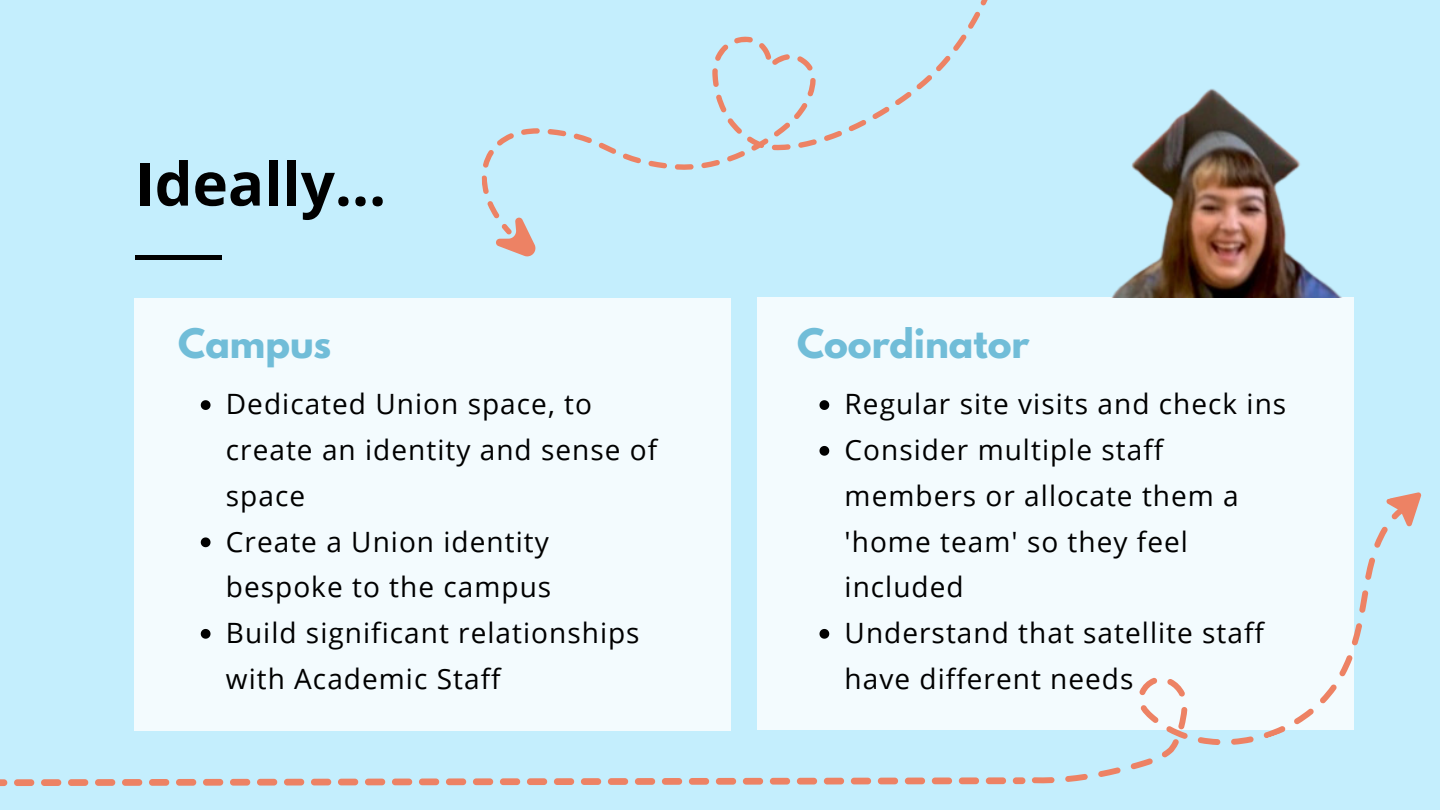
<style>
.page{position:relative;width:1440px;height:810px;background:#c4eefd}
.page>*{position:absolute;margin:0;border:0;box-sizing:border-box;transform-origin:0 0}
.t1{font:700 60px "Open Sans";color:#000}
.t2{font:700 36px "League Spartan";color:#71bdd8}
.t3{font:28px/45.8px "Open Sans";letter-spacing:.035em;color:#000}
</style>
<div class="page">
<div style="left:135px;top:255px;width:87px;height:5px;background:#000"></div>
<div style="left:135px;top:298px;width:596px;height:432px;background:#f3fbfe"></div>
<div style="left:757px;top:297px;width:596px;height:433px;background:#f3fbfe"></div>
<svg style="left:481px;top:0;width:507px;height:217px"></svg>
<svg style="left:494px;top:217px;width:42px;height:40px"></svg>
<svg style="left:0;top:777px;width:986px;height:9px"></svg>
<svg style="left:986px;top:502px;width:401px;height:283px"></svg>
<svg style="left:1385px;top:492px;width:37px;height:40px"></svg>
<svg style="left:820px;top:400px;width:9px;height:10px"></svg>
<svg style="left:820px;top:446px;width:9px;height:10px"></svg>
<svg style="left:820px;top:629px;width:9px;height:10px"></svg>
<svg style="left:201px;top:400px;width:10px;height:10px"></svg>
<svg style="left:201px;top:537px;width:10px;height:10px"></svg>
<svg style="left:201px;top:629px;width:10px;height:10px"></svg>
<img style="left:1112px;top:88px;width:229px;height:209px">
<p class="t1" style="left:135px;top:142px;width:253px">Ideally...</p>
<p class="t2" style="left:178px;top:326px;width:155px">Campus</p>
<p class="t2" style="left:797px;top:326px;width:234px">Coordinator</p>
<p class="t3" style="left:845px;top:381px;width:443px">Regular site visits and check ins</p>
<p class="t3" style="left:845px;top:426px;width:396px">Consider multiple staff members or allocate them a 'home team' so they feel included</p>
<p class="t3" style="left:845px;top:609px;width:421px">Understand that satellite staff have different needs</p>
<p class="t3" style="left:226px;top:381px;width:433px">Dedicated Union space, to create an identity and sense of space</p>
<p class="t3" style="left:226px;top:518px;width:327px">Create a Union identity bespoke to the campus</p>
<p class="t3" style="left:226px;top:609px;width:415px">Build significant relationships with Academic Staff</p>
</div>
